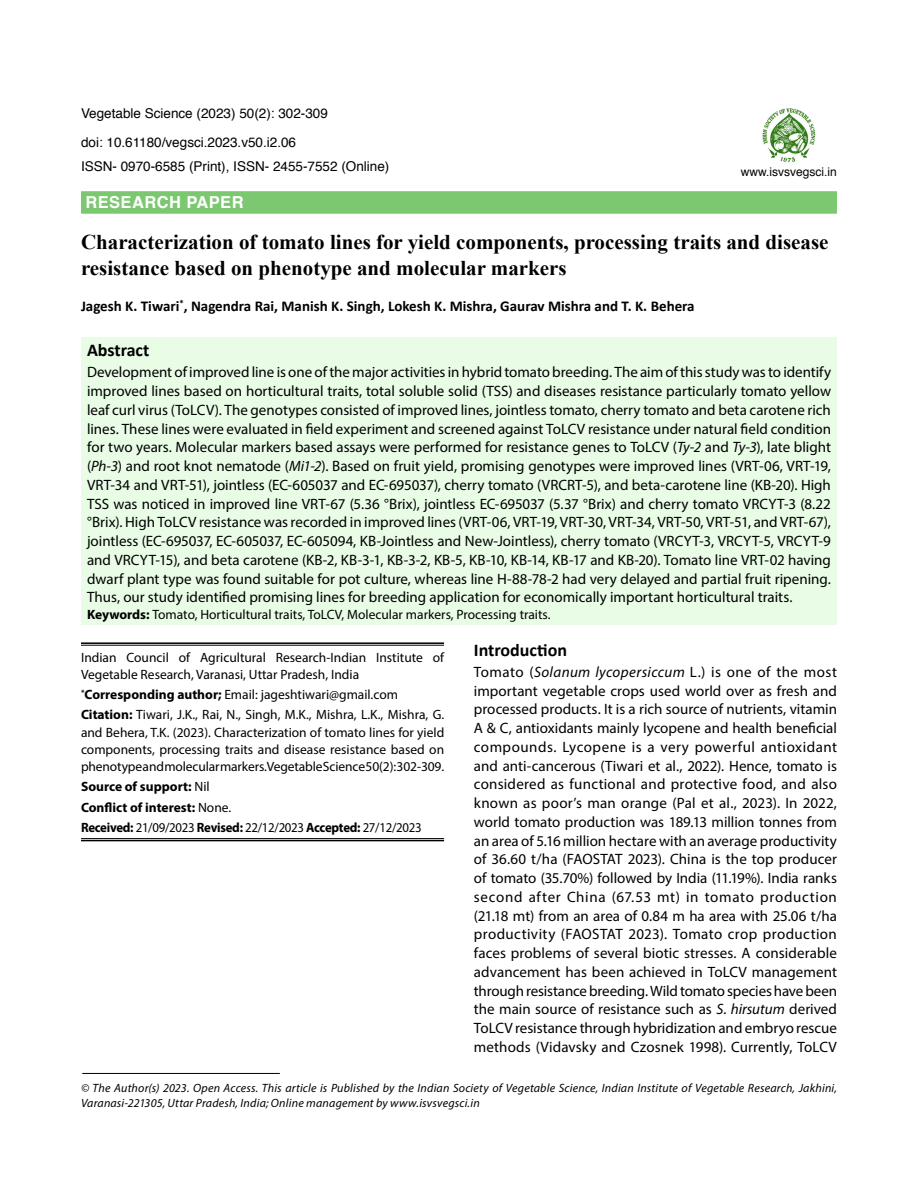
<style>
.page{position:relative;width:918px;height:1188px;background:#fff}
.page>*{position:absolute;margin:0;border:0;box-sizing:border-box;transform-origin:0 0}
.Chap-Head{font:700 21px/26.2px "Times New Roman";color:#000}
.Sub-Head-1{font:700 18px "Calibri";color:#000}
.Subject{font:700 16.5px "Helvetica";letter-spacing:.025em;color:#fff}
.Body_flush{font:15px/18.8px "Myriad Pro";letter-spacing:.005em;color:#000;text-align:justify}
.author{font:700 15px "Calibri";color:#000}
.affiliation{font:13.5px/17.2px "Myriad Pro";color:#000}
.Abstract{font:13.5px "Myriad Pro";color:#000}
.Running_Head{font:13.5px "Helvetica";color:#000}
.affiliation-2{font:13.5px "Myriad Pro";letter-spacing:-.02em;color:#000;scale:.95 1}
.article_head{font:13.5px "Helvetica";color:#000101}
.affiliation-3{font:700 13.5px "Myriad Pro";color:#000}
.Bottom_1st_page{font:italic 12px/14.4px "Myriad Pro";letter-spacing:.015em;color:#000}
.Running_Head-2{font:12px "Helvetica";color:#000}
.s1{font-style:italic}
.s2{font-weight:700}
.s3{font-weight:400}
</style>
<div class="page">
<div style="left:81px;top:337px;width:756px;height:288px;background:#e8fce6"></div>
<div style="left:81px;top:191px;width:756px;height:23px;background:#7cc871"></div>
<hr style="left:81px;top:838px;width:363px;height:1px;background:#000">
<hr style="left:81px;top:840px;width:363px;height:1px;background:#000">
<hr style="left:81px;top:642px;width:363px;height:2px;background:#000">
<hr style="left:81px;top:645px;width:363px;height:1px;background:#000">
<hr style="left:82px;top:1073px;width:198px;height:1px;background:#000">
<img style="left:762px;top:108px;width:54px;height:54px">
<p class="Running_Head" style="left:81px;top:103px;width:248px">Vegetable Science (2023) 50(2): 302-309</p>
<p class="Running_Head" style="left:81px;top:131px;width:217px">doi: 10.61180/vegsci.2023.v50.i2.06</p>
<p class="article_head" style="left:81px;top:156px;width:310px">ISSN- 0970-6585 (Print), ISSN- 2455-7552 (Online)</p>
<p class="Subject" style="left:86px;top:189px;width:160px">RESEARCH PAPER</p>
<p class="Running_Head-2" style="left:741px;top:163px;width:98px">www.isvsvegsci.in</p>
<p class="Chap-Head" style="left:81px;top:228px;width:749px">Characterization of tomato lines for yield components, processing traits and disease resistance based on phenotype and molecular markers</p>
<p class="author" style="left:81px;top:296px;width:615px">Jagesh K. Tiwari<sup>*</sup>, Nagendra Rai, Manish K. Singh, Lokesh K. Mishra, Gaurav Mishra and T. K. Behera</p>
<p class="Sub-Head-1" style="left:87px;top:338px;width:64px">Abstract</p>
<p class="Body_flush" style="left:87px;top:363px;width:746px">Development of improved line is one of the major activities in hybrid tomato breeding. The aim of this study was to identify improved lines based on horticultural traits, total soluble solid (TSS) and diseases resistance particularly tomato yellow leaf curl virus (ToLCV). The genotypes consisted of improved lines, jointless tomato, cherry tomato and beta carotene rich lines. These lines were evaluated in field experiment and screened against ToLCV resistance under natural field condition for two years. Molecular markers based assays were performed for resistance genes to ToLCV (<span class="s1">Ty-2</span> and <span class="s1">Ty-3</span>), late blight (<span class="s1">Ph-3</span>) and root knot nematode (<span class="s1">Mi1-2</span>). Based on fruit yield, promising genotypes were improved lines (VRT-06, VRT-19, VRT-34 and VRT-51), jointless (EC-605037 and EC-695037), cherry tomato (VRCRT-5), and beta-carotene line (KB-20). High TSS was noticed in improved line VRT-67 (5.36 °Brix), jointless EC-695037 (5.37 °Brix) and cherry tomato VRCYT-3 (8.22 °Brix). High ToLCV resistance was recorded in improved lines (VRT-06, VRT-19, VRT-30, VRT-34, VRT-50, VRT-51, and VRT-67), jointless (EC-695037, EC-605037, EC-605094, KB-Jointless and New-Jointless), cherry tomato (VRCYT-3, VRCYT-5, VRCYT-9 and VRCYT-15), and beta carotene (KB-2, KB-3-1, KB-3-2, KB-5, KB-10, KB-14, KB-17 and KB-20). Tomato line VRT-02 having dwarf plant type was found suitable for pot culture, whereas line H-88-78-2 had very delayed and partial fruit ripening.<br>Thus, our study identified promising lines for breeding application for economically important horticultural traits.</p>
<p class="Abstract" style="left:87px;top:606px;width:465px"><span class="s2">Keywords:</span> Tomato, Horticultural traits, ToLCV, Molecular markers, Processing traits.</p>
<p class="affiliation" style="left:81px;top:648px;width:365px">Indian Council of Agricultural Research-Indian Institute of<br>Vegetable Research, Varanasi, Uttar Pradesh, India</p>
<p class="affiliation" style="left:81px;top:686px;width:319px"><sup>*</sup><span class="s2">Corresponding author;</span> Email: jageshtiwari@gmail.com</p>
<p class="affiliation" style="left:81px;top:706px;width:365px;text-align:justify"><span class="s2">Citation:</span> Tiwari, J.K., Rai, N., Singh, M.K., Mishra, L.K., Mishra, G. and Behera, T.K. (2023). Characterization of tomato lines for yield components, processing traits and disease resistance based on phenotype and molecular markers. Vegetable Science 50(2): 302-309.</p>
<p class="affiliation-3" style="left:81px;top:778px;width:130px">Source of support: <span class="s3">Nil</span></p>
<p class="affiliation-3" style="left:81px;top:798px;width:152px">Conflict of interest: <span class="s3">None.</span></p>
<p class="affiliation-2" style="left:81px;top:819px;width:360px"><span class="s2">Received:</span> 21/09/2023 <span class="s2">Revised:</span> 22/12/2023 <span class="s2">Accepted:</span> 27/12/2023</p>
<p class="Sub-Head-1" style="left:474px;top:637px;width:95px">Introduction</p>
<p class="Body_flush" style="left:474px;top:662px;width:365px">Tomato (<span class="s1">Solanum lycopersiccum</span> L.) is one of the most important vegetable crops used world over as fresh and processed products. It is a rich source of nutrients, vitamin A &amp; C, antioxidants mainly lycopene and health beneficial compounds. Lycopene is a very powerful antioxidant and anti-cancerous (Tiwari et al., 2022). Hence, tomato is considered as functional and protective food, and also known as poor’s man orange (Pal et al., 2023). In 2022, world tomato production was 189.13 million tonnes from an area of 5.16 million hectare with an average productivity of 36.60 t/ha (FAOSTAT 2023). China is the top producer of tomato (35.70%) followed by India (11.19%). India ranks second after China (67.53 mt) in tomato production (21.18 mt) from an area of 0.84 m ha area with 25.06 t/ha productivity (FAOSTAT 2023). Tomato crop production faces problems of several biotic stresses. A considerable advancement has been achieved in ToLCV management through resistance breeding. Wild tomato species have been the main source of resistance such as <span class="s1">S. hirsutum</span> derived ToLCV resistance through hybridization and embryo rescue methods (Vidavsky and Czosnek 1998). Currently, ToLCV</p>
<p class="Bottom_1st_page" style="left:81px;top:1081px;width:758px">© The Author(s) 2023. Open Access. This article is Published by the Indian Society of Vegetable Science, Indian Institute of Vegetable Research, Jakhini,<br>Varanasi-221305, Uttar Pradesh, India; Online management by www.isvsvegsci.in</p>
</div>
